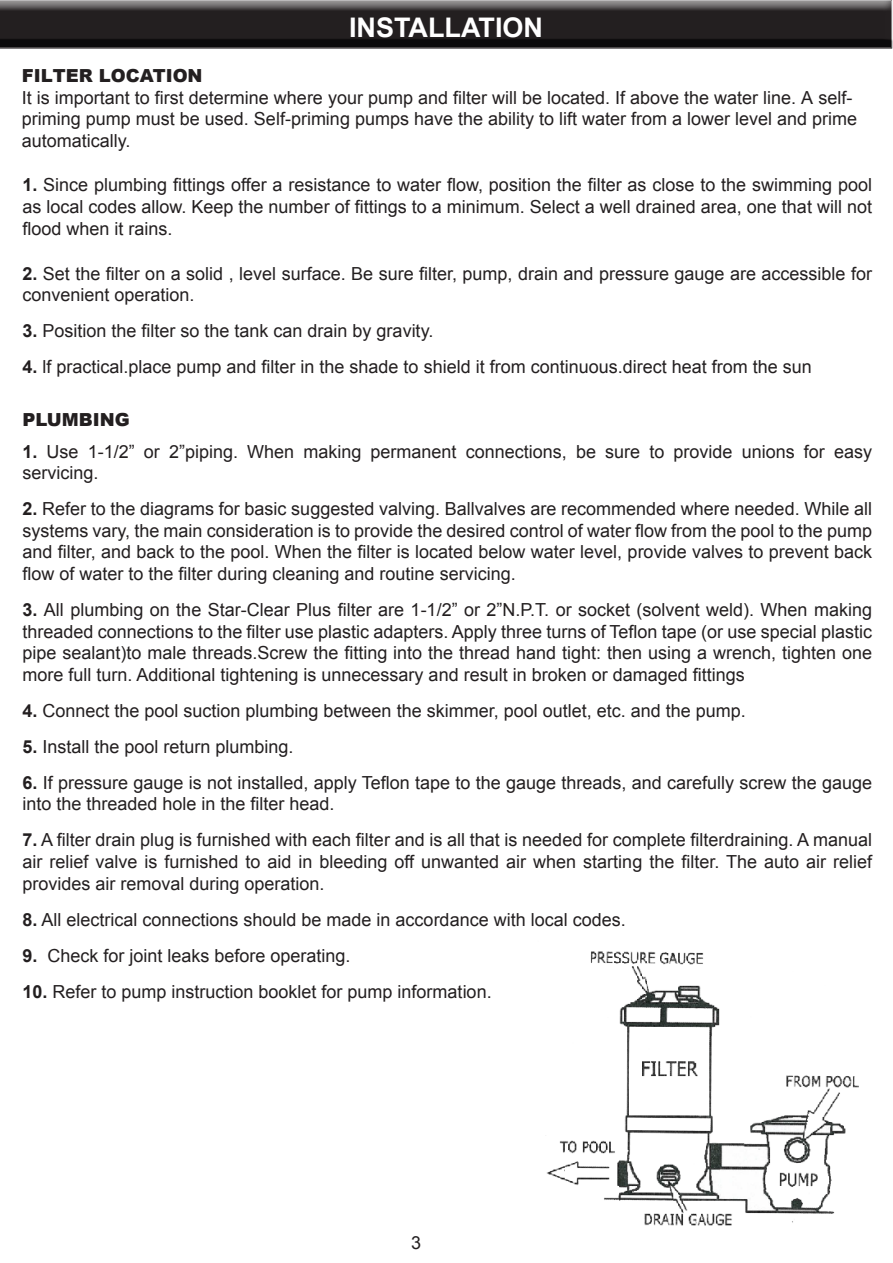
<style>
.page{position:relative;width:893px;height:1263px;background:#fff}
.page>*{position:absolute;margin:0;border:0;box-sizing:border-box;transform-origin:0 0}
.t1{font:700 27px "Arial";color:#fff}
.t2{font:18px/21.6px "Arial";color:#231f20}
.t3{font:900 18px "Arial";color:#231f20}
.s1{font-weight:900}
.s2{font-style:inherit}
.s3{font-weight:700}
</style>
<div class="page">
<div style="left:0;top:0;width:893px;height:38px;background:#fff;opacity:.75"></div>
<div style="left:0;top:9px;width:893px;height:41px;background:#231f20;opacity:.75"></div>
<img style="left:546px;top:951px;width:313px;height:275px">
<p class="t1" style="left:349px;top:10px;width:195px">INSTALLATION</p>
<p class="t2" style="left:22px;top:65px;width:837px"><span class="s1">FILTER LOCATION<br></span>It is important to first determine where your pump and filter will be located. If above the water line. <span class="s2">A</span> self&shy;priming pump must be used. Self-priming pumps have the ability to lift water from a lower level and prime automatically.</p>
<p class="t2" style="left:22px;top:175px;width:851px;text-align:justify"><span class="s3">1.</span> Since plumbing fittings offer a resistance to water flow, position the filter as close to the swimming pool as local codes allow. Keep the number of fittings to a minimum. Select a well drained area, one that will not flood when it rains.</p>
<p class="t2" style="left:22px;top:263px;width:851px"><span class="s3">2.</span> Set the filter on a solid , level surface. Be sure filter, pump, drain and pressure gauge are accessible for convenient operation.</p>
<p class="t2" style="left:22px;top:320px;width:412px"><span class="s3">3.</span> Position the filter so the tank can drain by gravity.</p>
<p class="t2" style="left:22px;top:356px;width:791px"><span class="s3">4.</span> lf practical.place pump and filter in the shade to shield it from continuous.direct heat from the sun</p>
<p class="t3" style="left:22px;top:406px;width:109px">PLUMBING</p>
<p class="t2" style="left:22px;top:441px;width:851px"><span class="s3">1.</span> Use 1-1/2” or 2”piping. When making permanent connections, be sure to provide unions for easy servicing.</p>
<p class="t2" style="left:22px;top:498px;width:851px;text-align:justify"><span class="s3">2.</span> Refer to the diagrams for basic suggested valving. Ballvalves are recommended where needed. While all systems vary, the main consideration is to provide the desired control of water flow from the pool to the pump and filter, and back to the pool. When the filter is located below water level, provide valves to prevent back flow of water to the filter during cleaning and routine servicing.</p>
<p class="t2" style="left:22px;top:599px;width:851px;text-align:justify"><span class="s3">3.</span> All plumbing on the Star-Clear Plus filter are 1-1/2” or 2”N.P.T. or socket (solvent weld). When making threaded connections to the filter use plastic adapters. Apply three turns of Teflon tape (or use special plastic pipe sealant)to male threads.Screw the fitting into the thread hand tight: then using a wrench, tighten one more full turn. Additional tightening is unnecessary and result in broken or damaged fittings</p>
<p class="t2" style="left:22px;top:700px;width:725px"><span class="s3">4.</span> Connect the pool suction plumbing between the skimmer, pool outlet, etc. and the pump.</p>
<p class="t2" style="left:22px;top:736px;width:273px"><span class="s3">5.</span> Install the pool return plumbing.</p>
<p class="t2" style="left:22px;top:772px;width:851px"><span class="s3">6.</span> If pressure gauge is not installed, apply Teflon tape to the gauge threads, and carefully screw the gauge into the threaded hole in the filter head.</p>
<p class="t2" style="left:22px;top:829px;width:851px;text-align:justify"><span class="s3">7.</span> A filter drain plug is furnished with each filter and is all that is needed for complete filterdraining. A manual air relief valve is furnished to aid in bleeding off unwanted air when starting the filter. The auto air relief provides air removal during operation.</p>
<p class="t2" style="left:22px;top:909px;width:605px"><span class="s3">8.</span> All electrical connections should be made in accordance with local codes.</p>
<p class="t2" style="left:22px;top:945px;width:330px"><span class="s3">9.</span> Check for joint leaks before operating.</p>
<p class="t2" style="left:22px;top:981px;width:471px"><span class="s3">10.</span> Refer to pump instruction booklet for pump information.</p>
<p class="t2" style="left:411px;top:1232px;width:12px">3</p>
</div>
